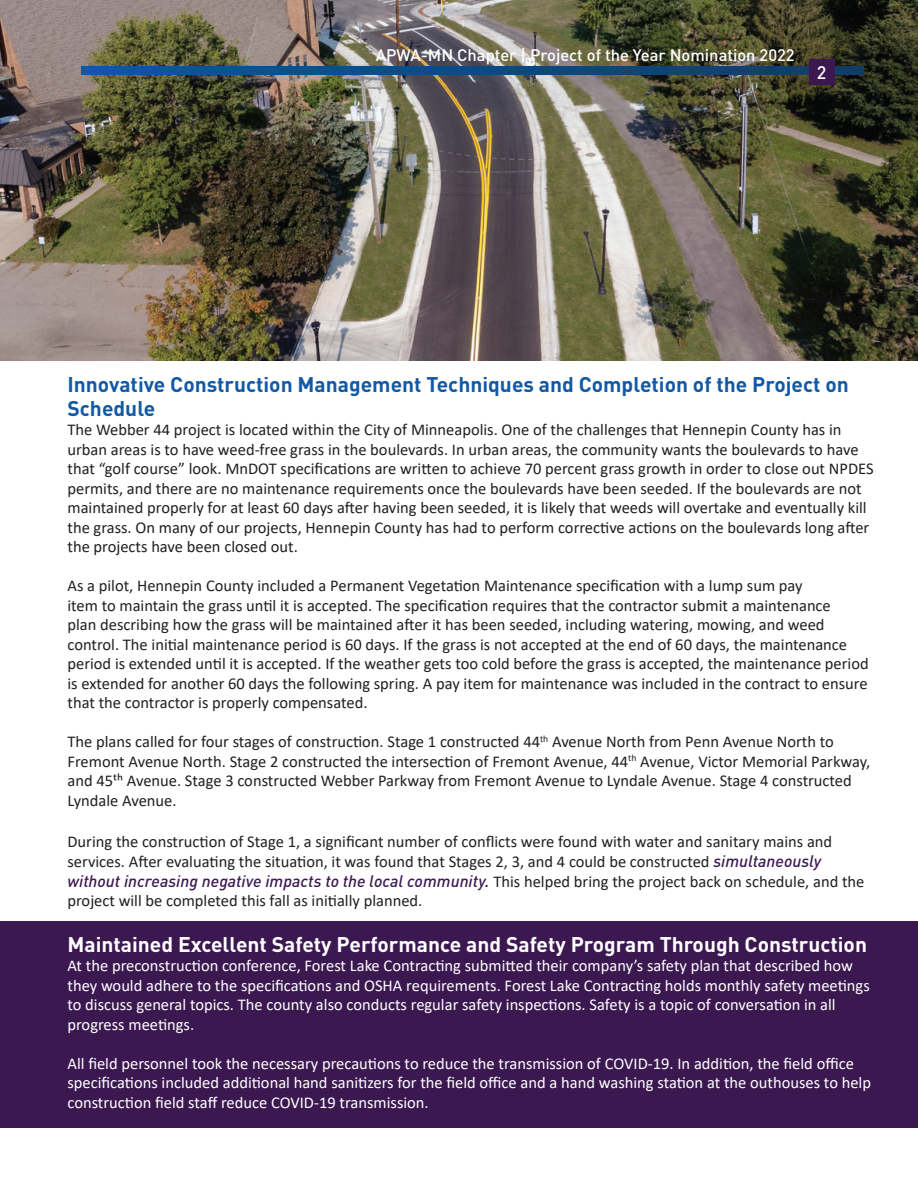
<style>
.page{position:relative;width:918px;height:1188px;background:#fff}
.page>*{position:absolute;margin:0;border:0;box-sizing:border-box;transform-origin:0 0}
.t1{font:700 21px/24px "DINOT";color:#1159a5}
.t2{font:700 21px "DINOT";color:#fff}
.t3{font:500 18px "DINOT";color:#fff}
.t4{font:16.5px/19.5px "Calibri";color:#231f20}
.t5{font:16.5px/19.5px "Calibri";color:#fff}
.t6{font:italic 500 16.5px "DINOT";color:#3c1851}
.t7{font:500 16.5px "DINOT";color:#fff}
.s1{font-family:"DINOT";font-weight:500;font-style:italic;color:#3c1851}
.s2{font-family:"Calibri";font-weight:400;font-style:normal;color:#231f20}
</style>
<div class="page">
<img style="left:0;top:0;width:918px;height:361px">
<svg style="left:81px;top:66px;width:783px;height:9px;background:#0a4a85"></svg>
<div style="left:809px;top:60px;width:25px;height:25px;background:#3c1851"></div>
<div style="left:0;top:921px;width:918px;height:207px;background:#3c1851"></div>
<p class="t7" style="left:376px;top:45px;width:421px">APWA-MN Chapter | Project of the Year Nomination 2022</p>
<p class="t3" style="left:817px;top:61px;width:11px">2</p>
<p class="t1" style="left:68px;top:372px;width:783px">Innovative Construction Management Techniques and Completion of the Project on<br>Schedule</p>
<p class="t4" style="left:68px;top:420px;width:808px">The Webber 44 project is located within the City of Minneapolis. One of the challenges that Hennepin County has in urban areas is to have weed-free grass in the boulevards. In urban areas, the community wants the boulevards to have that “golf course” look. MnDOT specifications are written to achieve 70 percent grass growth in order to close out NPDES permits, and there are no maintenance requirements once the boulevards have been seeded. If the boulevards are not maintained properly for at least 60 days after having been seeded, it is likely that weeds will overtake and eventually kill the grass. On many of our projects, Hennepin County has had to perform corrective actions on the boulevards long after the projects have been closed out.</p>
<p class="t4" style="left:68px;top:576px;width:803px">As a pilot, Hennepin County included a Permanent Vegetation Maintenance specification with a lump sum pay<br>item to maintain the grass until it is accepted. The specification requires that the contractor submit a maintenance<br>plan describing how the grass will be maintained after it has been seeded, including watering, mowing, and weed control. The initial maintenance period is 60 days. If the grass is not accepted at the end of 60 days, the maintenance period is extended until it is accepted. If the weather gets too cold before the grass is accepted, the maintenance period is extended for another 60 days the following spring. A pay item for maintenance was included in the contract to ensure that the contractor is properly compensated.</p>
<p class="t4" style="left:67px;top:732px;width:804px">The plans called for four stages of construction. Stage 1 constructed 44<sup>th</sup> Avenue North from Penn Avenue North to Fremont Avenue North. Stage 2 constructed the intersection of Fremont Avenue, 44<sup>th</sup> Avenue, Victor Memorial Parkway, and 45th Avenue. Stage 3 constructed Webber Parkway from Fremont Avenue to Lyndale Avenue. Stage 4 constructed Lyndale Avenue.</p>
<p class="t4" style="left:67px;top:831px;width:766px">During the construction of Stage 1, a significant number of conflicts were found with water and sanitary mains and services. After evaluating the situation, it was found that Stages 2, 3, and 4 could be constructed <span class="s1">simultaneously</span></p>
<p class="t6" style="left:67px;top:870px;width:799px">without increasing negative impacts to the local community. <span class="s2">This helped bring the project back on schedule, and the</span></p>
<p class="t4" style="left:67px;top:890px;width:356px">project will be completed this fall as initially planned.</p>
<p class="t2" style="left:68px;top:930px;width:801px">Maintained Excellent Safety Performance and Safety Program Through Construction</p>
<p class="t5" style="left:68px;top:956px;width:804px">At the preconstruction conference, Forest Lake Contracting submitted their company’s safety plan that described how they would adhere to the specifications and OSHA requirements. Forest Lake Contracting holds monthly safety meetings to discuss general topics. The county also conducts regular safety inspections. Safety is a topic of conversation in all progress meetings.</p>
<p class="t5" style="left:68px;top:1053px;width:805px">All field personnel took the necessary precautions to reduce the transmission of COVID-19. In addition, the field office specifications included additional hand sanitizers for the field office and a hand washing station at the outhouses to help construction field staff reduce COVID-19 transmission.</p>
</div>
